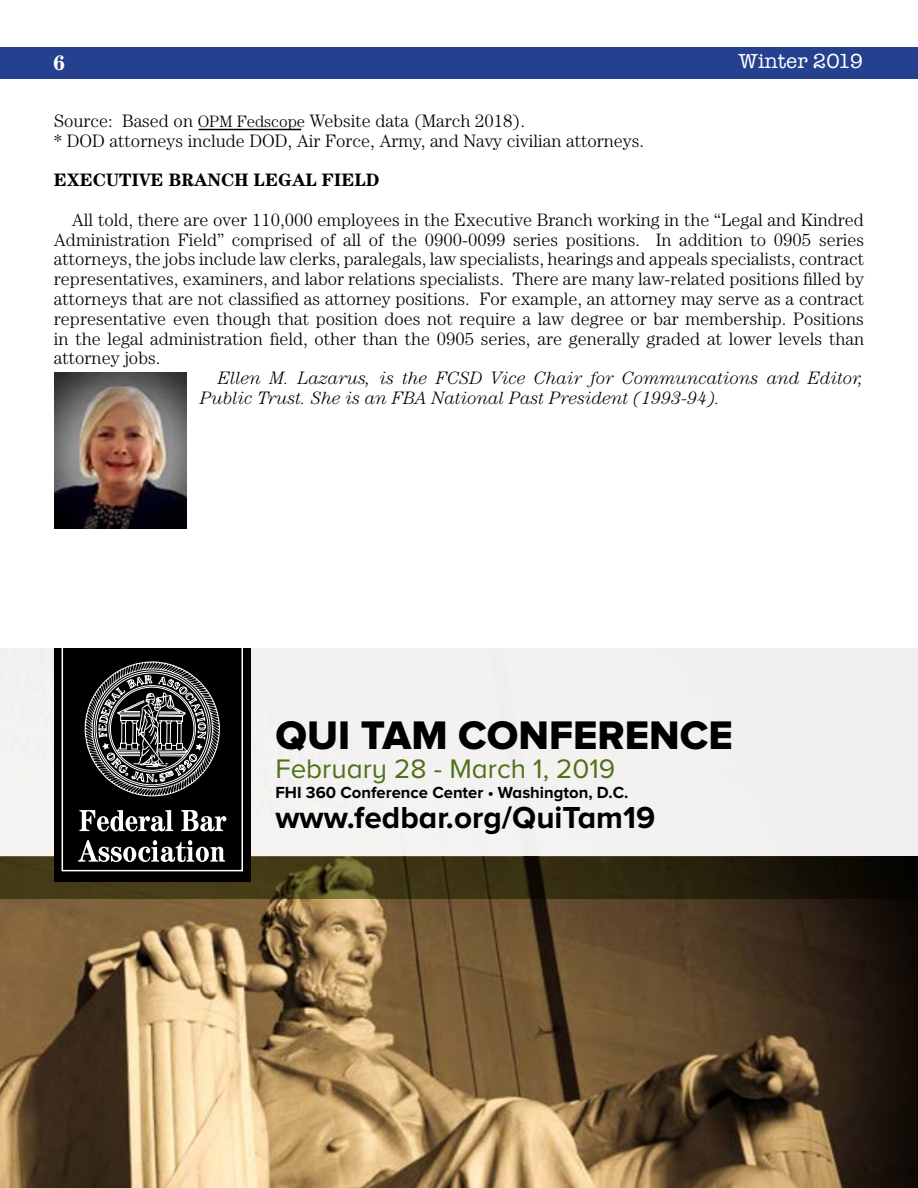
<style>
.page{position:relative;width:918px;height:1188px;background:#fff}
.page>*{position:absolute;margin:0;border:0;box-sizing:border-box;transform-origin:0 0}
.t1{font:41.4px "Proxima Nova A Extrabld";color:#000}
.t2{font:700 31.5px "Proxima Nova A";color:#000}
.t3{font:27.75px "Proxima Nova A";color:#4f6f19}
.t4{font:21px "American Typewriter";color:#fff}
.t5{font:700 21px "Century";color:#fff}
.t6{font:300 18px/19.8px "Century";color:#000}
.t7{font:italic 300 18px/19.8px "Century";color:#000}
.t8{font:700 18px "Century";color:#000}
.t9{font:700 16.65px "Proxima Nova A";color:#000}
.s1{font-size:16.5px}
</style>
<div class="page">
<div style="left:0;top:48px;width:918px;height:31px;background:#25408f"></div>
<img style="left:54px;top:372px;width:133px;height:157px">
<hr style="left:199px;top:129px;width:102px;height:1px;background:#000">
<img style="left:0;top:856px;width:918px;height:332px">
<div style="left:0;top:649px;width:918px;height:207px;background:#f3f2f0"></div>
<svg style="left:0;top:858px;width:918px;height:41px"></svg>
<div style="left:54px;top:649px;width:197px;height:233px;background:#000"></div>
<svg style="left:78px;top:662px;width:148px;height:200px"></svg>
<div style="left:62px;top:632px;width:181px;height:239px;border:2px solid #fff"></div>
<p class="t5" style="left:53px;top:50px;width:14px">6</p>
<p class="t4" style="left:739px;top:45px;width:126px">Winter 2019</p>
<p class="t6" style="left:54px;top:110px;width:592px">Source: Based on <span class="s1">OPM Fedscope</span> Website data (March 2018).<br>* DOD attorneys include DOD, Air Force, Army, and Navy civilian attorneys.</p>
<p class="t8" style="left:54px;top:169px;width:327px">EXECUTIVE BRANCH LEGAL FIELD</p>
<p class="t6" style="left:54px;top:209px;width:812px;text-align:justify;text-indent:18px">All told, there are over 110,000 employees in the Executive Branch working in the “Legal and Kindred Administration Field” comprised of all of the 0900-0099 series positions. In addition to 0905 series attorneys, the jobs include law clerks, paralegals, law specialists, hearings and appeals specialists, contract representatives, examiners, and labor relations specialists. There are many law-related positions filled by attorneys that are not classified as attorney positions. For example, an attorney may serve as a contract representative even though that position does not require a law degree or bar membership. Positions in the legal administration field, other than the 0905 series, are generally graded at lower levels than attorney jobs.</p>
<p class="t7" style="left:200px;top:368px;width:665px;text-indent:18px">Ellen M. Lazarus, is the FCSD Vice Chair for Communcations and Editor,<br>Public Trust. She is an FBA National Past President (1993-94).</p>
<h1 class="t1" style="left:275px;top:712px;width:459px">QUI TAM CONFERENCE</h1>
<h3 class="t3" style="left:275px;top:753px;width:341px">February 28 - March 1, 2019</h3>
<p class="t9" style="left:275px;top:783px;width:355px">FHI 360 Conference Center • Washington, D.C.</p>
<h2 class="t2" style="left:275px;top:800px;width:381px">www.fedbar.org/QuiTam19</h2>
</div>
